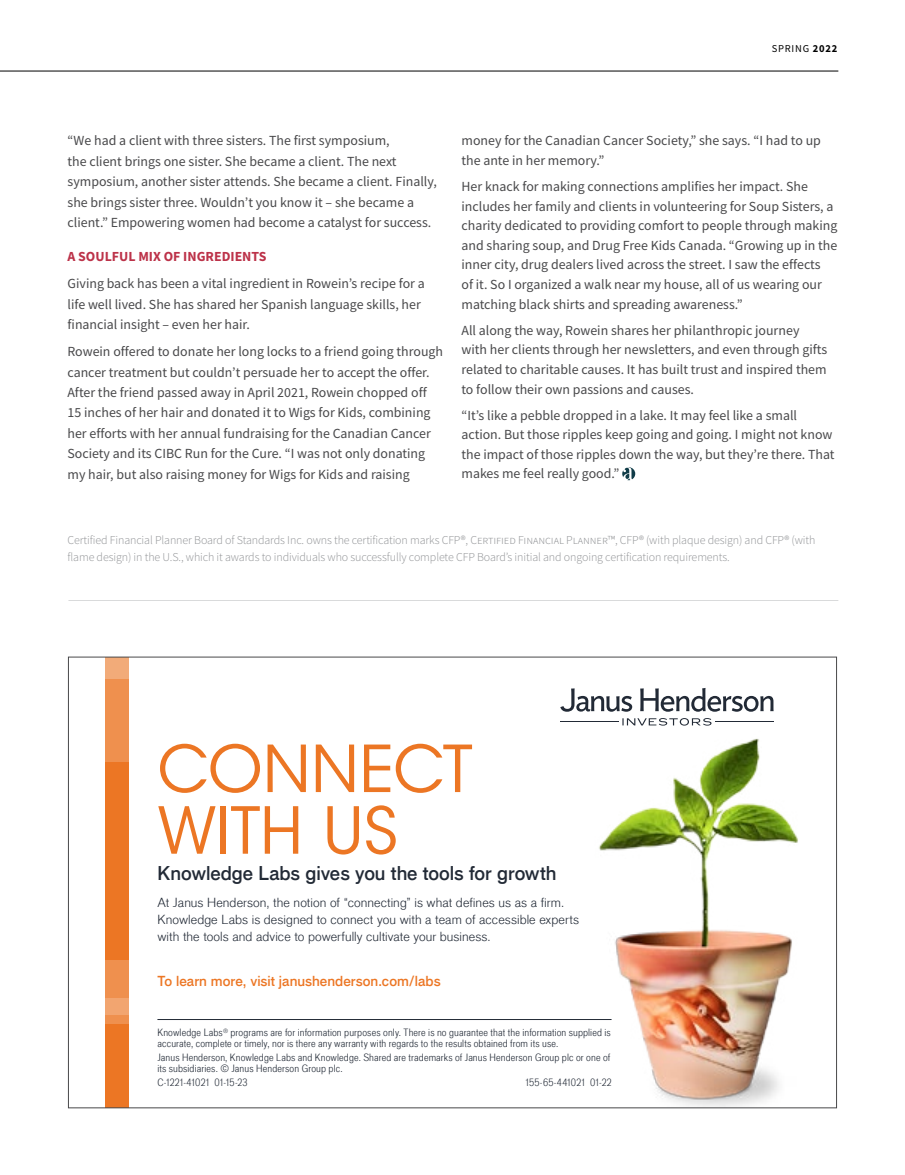
<style>
.page{position:relative;width:905px;height:1175px;background:#fff}
.page>*{position:absolute;margin:0;border:0;box-sizing:border-box;transform-origin:0 0}
.t1{font:64.2px/61.7px "ITC Avant Garde Std";letter-spacing:-.005em;color:#ec7624}
.t2{font:500 19.5px "Applied Sans Pro";letter-spacing:-.005em;color:#222a36}
.t3{font:500 14.1px "Applied Sans Pro";color:#ec7624}
.t4{font:13.8px/19.5px "Source Sans Pro";color:#48484a}
.t5{font:700 13.8px "Source Sans Pro";color:#bc3249}
.t6{font:300 12.9px/16.6px "Applied Sans Pro";letter-spacing:.005em;color:#222a36}
.t7{font:300 12px/16.5px "Source Sans Pro";letter-spacing:-.01em;color:#8f9194}
.t8{font:10.5px "Source Sans Pro";letter-spacing:.075em;color:#000}
.t9{font:300 condensed 10.2px/10.9px "Applied Sans Pro";letter-spacing:.01em;color:#222a36}
.s1{font-weight:700;font-size:10.65px}
</style>
<div class="page">
<hr style="left:0;top:71px;width:838px;height:1px;background:#000">
<img style="left:578px;top:703px;width:220px;height:403px">
<svg style="left:622px;top:718px;width:89px;height:7px"></svg>
<hr style="left:714px;top:721px;width:59px;height:1px;background:#222a36">
<hr style="left:560px;top:721px;width:59px;height:1px;background:#222a36">
<svg style="left:560px;top:688px;width:213px;height:23px"></svg>
<div style="left:106px;top:657px;width:23px;height:450px;background:#ec7624"></div>
<div style="left:106px;top:960px;width:23px;height:64px;background:#ef904e"></div>
<div style="left:106px;top:657px;width:23px;height:105px;background:#ef904e"></div>
<div style="left:106px;top:657px;width:23px;height:22px;background:#f2ab79"></div>
<div style="left:106px;top:998px;width:23px;height:17px;background:#f2a570"></div>
<hr style="left:157px;top:1019px;width:454px;height:1px;background:#222a36">
<hr style="left:68px;top:600px;width:770px;height:1px;background:#b2b4b6">
<svg style="left:622px;top:467px;width:13px;height:13px"></svg>
<p class="t8" style="left:771px;top:41px;width:67px">SPRING <span class="s1">2022</span></p>
<p class="t4" style="left:68px;top:131px;width:371px;line-height:20.4px">“We had a client with three sisters. The first symposium,<br>the client brings one sister. She became a client. The next symposium, another sister attends. She became a client. Finally, she brings sister three. Wouldn’t you know it – she became a client.” Empowering women had become a catalyst for success.</p>
<p class="t5" style="left:68px;top:247px;width:200px">A SOULFUL MIX OF INGREDIENTS</p>
<p class="t4" style="left:68px;top:273px;width:359px;line-height:20.4px">Giving back has been a vital ingredient in Rowein’s recipe for a life well lived. She has shared her Spanish language skills, her financial insight – even her hair.</p>
<p class="t4" style="left:68px;top:341px;width:377px;line-height:20.4px">Rowein offered to donate her long locks to a friend going through cancer treatment but couldn’t persuade her to accept the offer.<br>After the friend passed away in April 2021, Rowein chopped off 15 inches of her hair and donated it to Wigs for Kids, combining her efforts with her annual fundraising for the Canadian Cancer Society and its CIBC Run for the Cure. “I was not only donating my hair, but also raising money for Wigs for Kids and raising</p>
<p class="t4" style="left:461px;top:131px;width:361px">money for the Canadian Cancer Society,” she says. “I had to up the ante in her memory.”</p>
<p class="t4" style="left:461px;top:177px;width:377px">Her knack for making connections amplifies her impact. She includes her family and clients in volunteering for Soup Sisters, a charity dedicated to providing comfort to people through making and sharing soup, and Drug Free Kids Canada. “Growing up in the inner city, drug dealers lived across the street. I saw the effects<br>of it. So I organized a walk near my house, all of us wearing our matching black shirts and spreading awareness.”</p>
<p class="t4" style="left:461px;top:320px;width:367px">All along the way, Rowein shares her philanthropic journey with her clients through her newsletters, and even through gifts related to charitable causes. It has built trust and inspired them to follow their own passions and causes.</p>
<p class="t4" style="left:461px;top:405px;width:374px">“It’s like a pebble dropped in a lake. It may feel like a small action. But those ripples keep going and going. I might not know the impact of those ripples down the way, but they’re there. That makes me feel really good.”</p>
<p class="t7" style="left:68px;top:532px;width:749px">Certified Financial Planner Board of Standards Inc. owns the certification marks CFP®, Certified Financial Planner™, CFP® (with plaque design) and CFP® (with flame design) in the U.S., which it awards to individuals who successfully complete CFP Board’s initial and ongoing certification requirements.</p>
<h1 class="t1" style="left:157px;top:739px;width:316px">CONNECT<br>WITH US</h1>
<h2 class="t2" style="left:157px;top:861px;width:401px">Knowledge Labs gives you the tools for growth</h2>
<p class="t6" style="left:157px;top:894px;width:423px">At Janus Henderson, the notion of “connecting” is what defines us as a firm.<br>Knowledge Labs is designed to connect you with a team of accessible experts with the tools and advice to powerfully cultivate your business.</p>
<p class="t3" style="left:157px;top:972px;width:285px">To learn more, visit janushenderson.com/labs</p>
<p class="t9" style="left:157px;top:1027px;width:455px">Knowledge Labs<sup>®</sup> programs are for information purposes only. There is no guarantee that the information supplied is accurate, complete or timely, nor is there any warranty with regards to the results obtained from its use.</p>
<p class="t9" style="left:157px;top:1052px;width:454px">Janus Henderson, Knowledge Labs and Knowledge. Shared are trademarks of Janus Henderson Group plc or one of its subsidiaries. © Janus Henderson Group plc.</p>
<p class="t9" style="left:157px;top:1076px;width:92px">C-1221-41021 01-15-23</p>
<p class="t9" style="left:525px;top:1076px;width:87px">155-65-441021 01-22</p>
</div>
